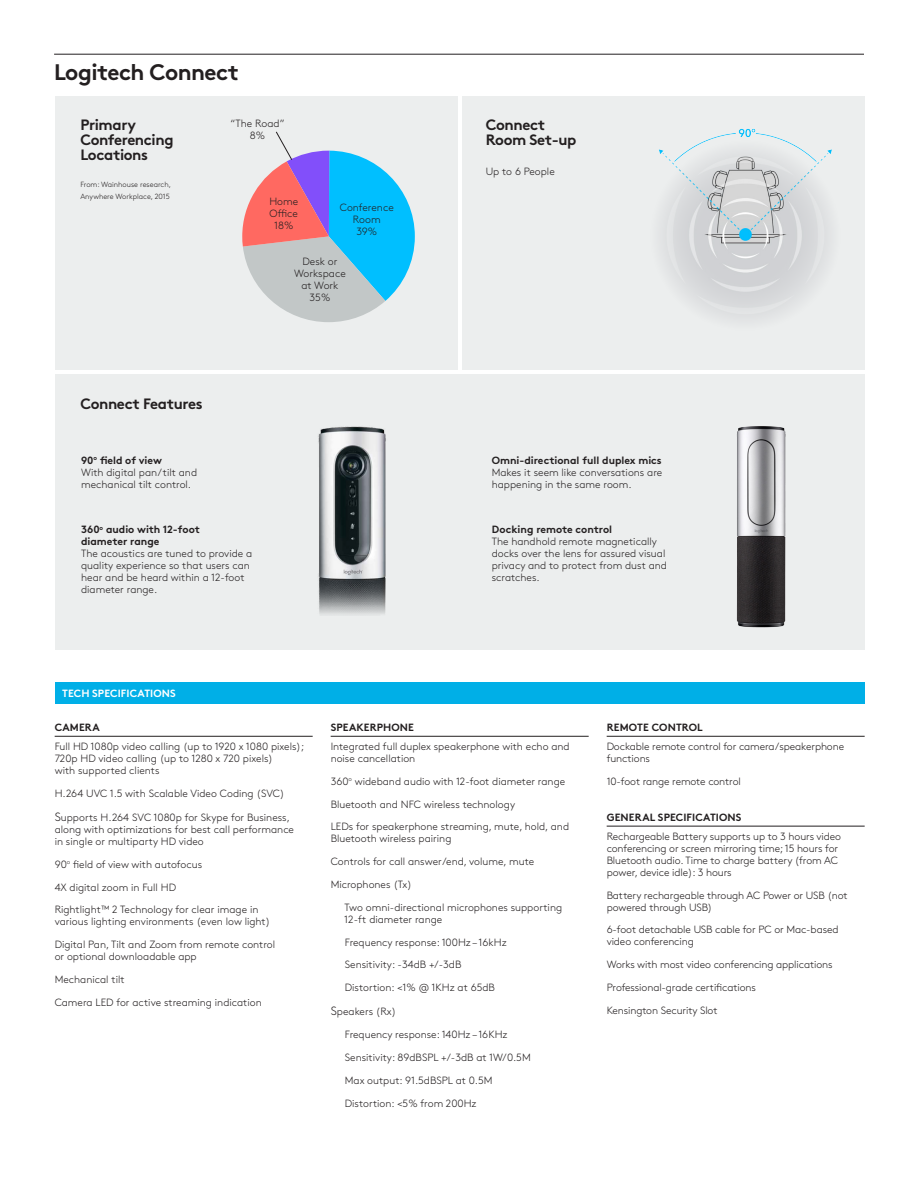
<style>
.page{position:relative;width:918px;height:1188px;background:#fff}
.page>*{position:absolute;margin:0;border:0;box-sizing:border-box;transform-origin:0 0}
.t1{font:700 22.5px "Brown Pro";letter-spacing:-.025em;color:#231f20}
.t2{font:700 15px/15px "Brown Pro";letter-spacing:-.025em;color:#231f20}
.Chart-Body{font:300 10.5px/12px "Brown Pro";color:#231f20}
.Chart-Subhead_w_rule{font:700 10.5px "Brown Pro";letter-spacing:.01em;color:#231f20}
.Text_in_Box{font:700 10.5px "Brown Pro";letter-spacing:.01em;color:#fff}
.Chart-Body-2{font:300 7.5px/12px "Brown Pro";color:#231f20}
.s1{font-weight:700}
.s2{font-size:12px}
</style>
<div class="page">
<hr style="left:54px;top:54px;width:810px;height:1px;background:#231f20">
<div style="left:462px;top:97px;width:403px;height:273px;background:#eceeee"></div>
<div style="left:55px;top:97px;width:403px;height:273px;background:#eceeee"></div>
<div style="left:55px;top:374px;width:810px;height:275px;background:#eceeee"></div>
<hr style="left:55px;top:736px;width:258px;height:1px;background:#231f20">
<hr style="left:331px;top:736px;width:258px;height:1px;background:#231f20">
<hr style="left:607px;top:736px;width:258px;height:1px;background:#231f20">
<hr style="left:607px;top:826px;width:258px;height:1px;background:#231f20">
<div style="left:55px;top:682px;width:810px;height:22px;background:#00afe7"></div>
<img style="left:318px;top:426px;width:68px;height:189px">
<img style="left:736px;top:426px;width:50px;height:202px">
<svg style="left:242px;top:131px;width:173px;height:191px"></svg>
<img style="left:659px;top:128px;width:173px;height:191px">
<h1 class="t1" style="left:54px;top:54px;width:186px">Logitech Connect</h1>
<p class="t2" style="left:80px;top:115px;width:95px">Primary<br>Conferencing<br>Locations</p>
<p class="Chart-Body-2" style="left:80px;top:178px;width:92px">From: Wainhouse research,<br>Anywhere Workplace, 2015</p>
<p class="Chart-Body" style="left:231px;top:117px;width:56px;text-align:center">“The Road”<br>8%</p>
<p class="t2" style="left:486px;top:115px;width:92px">Connect<br>Room Set-up</p>
<p class="Chart-Body" style="left:486px;top:164px;width:71px">Up to 6 People</p>
<p class="Chart-Body" style="left:269px;top:194px;width:30px;text-align:center">Home<br>Office<br>18%</p>
<p class="Chart-Body" style="left:340px;top:200px;width:55px;text-align:center">Conference<br>Room<br>39%</p>
<p class="Chart-Body" style="left:294px;top:255px;width:53px;text-align:center">Desk or<br>Workspace at Work<br>35%</p>
<p class="t2" style="left:80px;top:395px;width:124px">Connect Features</p>
<p class="Chart-Body" style="left:81px;top:453px;width:118px"><span class="s1">90</span><sup>o</sup> <span class="s1">field of view<br></span>With digital pan/tilt and mechanical tilt control.</p>
<p class="Chart-Body" style="left:81px;top:523px;width:173px"><span class="s1">360</span><sup>o</sup> <span class="s1">audio with 12-foot<br>diameter range<br></span>The acoustics are tuned to provide a quality experience so that users can hear and be heard within a 12-foot diameter range.</p>
<p class="Chart-Body" style="left:492px;top:453px;width:172px;text-align:justify"><span class="s1">Omni-directional full duplex mics </span>Makes it seem like conversations are happening in the same room.</p>
<p class="Chart-Body" style="left:492px;top:523px;width:177px"><span class="s1">Docking remote control<br></span>The handhold remote magnetically docks over the lens for assured visual privacy and to protect from dust and scratches.</p>
<p class="Text_in_Box" style="left:62px;top:685px;width:115px">TECH SPECIFICATIONS</p>
<p class="Chart-Subhead_w_rule" style="left:55px;top:719px;width:47px">CAMERA</p>
<p class="Chart-Body" style="left:55px;top:740px;width:251px">Full HD 1080p video calling (up to 1920 x 1080 pixels);<br>720p HD video calling (up to 1280 x 720 pixels)<br>with supported clients</p>
<p class="Chart-Body" style="left:55px;top:786px;width:231px">H.264 UVC 1.5 with Scalable Video Coding (SVC)</p>
<p class="Chart-Body" style="left:55px;top:811px;width:241px"><span class="s2">S</span>upports H.264 SVC 1080p for Skype for Business, along with optimizations for best call performance in single or multiparty HD video</p>
<p class="Chart-Body" style="left:55px;top:858px;width:149px">90<sup>o</sup> field of view with autofocus</p>
<p class="Chart-Body" style="left:55px;top:880px;width:123px">4X digital zoom in Full HD</p>
<p class="Chart-Body" style="left:55px;top:903px;width:217px">Rightlight™ 2 Technology for clear image in various lighting environments (even low light)</p>
<p class="Chart-Body" style="left:55px;top:938px;width:222px">Digital Pan, Tilt and Zoom from remote control or optional downloadable app</p>
<p class="Chart-Body" style="left:55px;top:973px;width:71px">Mechanical tilt</p>
<p class="Chart-Body" style="left:55px;top:996px;width:209px">Camera LED for active streaming indication</p>
<p class="Chart-Subhead_w_rule" style="left:331px;top:719px;width:85px">SPEAKERPHONE</p>
<p class="Chart-Body" style="left:331px;top:740px;width:241px">Integrated full duplex speakerphone with echo and noise cancellation</p>
<p class="Chart-Body" style="left:331px;top:774px;width:236px">360<sup>o</sup> wideband audio with 12-foot diameter range</p>
<p class="Chart-Body" style="left:331px;top:797px;width:186px">Bluetooth and NFC wireless technology</p>
<p class="Chart-Body" style="left:331px;top:820px;width:240px">LEDs for speakerphone streaming, mute, hold, and<br>Bluetooth wireless pairing</p>
<p class="Chart-Body" style="left:331px;top:855px;width:205px">Controls for call answer/end, volume, mute</p>
<p class="Chart-Body" style="left:331px;top:878px;width:83px">Microphones (Tx)</p>
<p class="Chart-Body" style="left:344px;top:900px;width:219px">Two omni-directional microphones supporting<br>12-ft diameter range</p>
<p class="Chart-Body" style="left:345px;top:935px;width:163px">Frequency response: 100Hz – 16kHz</p>
<p class="Chart-Body" style="left:345px;top:958px;width:118px">Sensitivity: -34dB +/-3dB</p>
<p class="Chart-Body" style="left:345px;top:981px;width:152px">Distortion: &lt;1% @ 1KHz at 65dB</p>
<p class="Chart-Body" style="left:331px;top:1005px;width:67px"><span class="s2">S</span>peakers (Rx)</p>
<p class="Chart-Body" style="left:345px;top:1028px;width:164px">Frequency response: 140Hz – 16KHz</p>
<p class="Chart-Body" style="left:345px;top:1051px;width:187px">Sensitivity: 89dBSPL +/-3dB at 1W/0.5M</p>
<p class="Chart-Body" style="left:345px;top:1074px;width:149px">Max output: 91.5dBSPL at 0.5M</p>
<p class="Chart-Body" style="left:345px;top:1096px;width:133px">Distortion: &lt;5% from 200Hz</p>
<p class="Chart-Subhead_w_rule" style="left:607px;top:719px;width:97px">REMOTE CONTROL</p>
<p class="Chart-Body" style="left:607px;top:740px;width:239px">Dockable remote control for camera/speakerphone functions</p>
<p class="Chart-Body" style="left:607px;top:774px;width:136px">10-foot range remote control</p>
<p class="Chart-Subhead_w_rule" style="left:607px;top:809px;width:136px">GENERAL SPECIFICATIONS</p>
<p class="Chart-Body" style="left:607px;top:829px;width:236px">Rechargeable Battery supports up to 3 hours video conferencing or screen mirroring time; 15 hours for Bluetooth audio. Time to charge battery (from AC power, device idle): 3 hours</p>
<p class="Chart-Body" style="left:607px;top:888px;width:243px">Battery rechargeable through AC Power or USB (not powered through USB)</p>
<p class="Chart-Body" style="left:607px;top:923px;width:233px">6-foot detachable USB cable for PC or Mac-based video conferencing</p>
<p class="Chart-Body" style="left:607px;top:958px;width:227px">Works with most video conferencing applications</p>
<p class="Chart-Body" style="left:607px;top:981px;width:151px">Professional-grade certifications</p>
<p class="Chart-Body" style="left:607px;top:1003px;width:112px">Kensington Security Slot</p>
</div>
